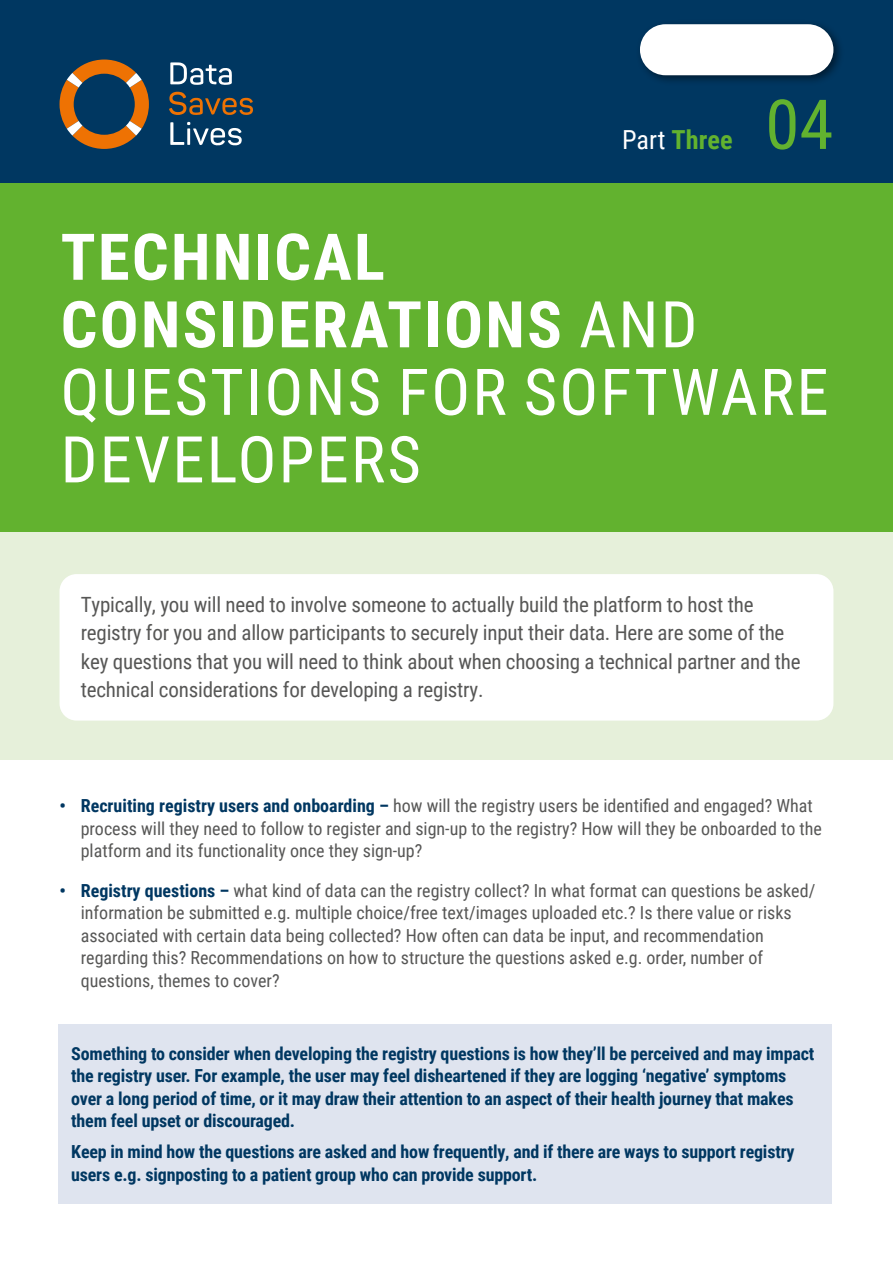
<style>
.page{position:relative;width:893px;height:1263px;background:#fff}
.page>*{position:absolute;margin:0;border:0;box-sizing:border-box;transform-origin:0 0}
.t1{font:69px "Roboto Condensed";color:#62b22f}
.t2{font:64.5px/67.5px "Roboto Condensed";letter-spacing:.035em;color:#fff}
.t3{font:700 26.25px "Roboto Condensed";color:#62b22f}
.t4{font:21px/28.5px "Roboto Condensed";letter-spacing:-.01em;color:#575756}
.t5{font:18px/22.5px "Roboto Condensed";color:#575756}
.t6{font:700 18px/22.5px "Roboto Condensed";letter-spacing:-.01em;color:#003761}
.s1{font-weight:400;color:#fff}
.s2{font-weight:700}
.s3{font-weight:700;color:#003761}
</style>
<div class="page">
<div style="left:0;top:0;width:893px;height:184px;background:#003761"></div>
<svg style="left:60px;top:60px;width:89px;height:89px"></svg>
<svg style="left:170px;top:62px;width:62px;height:23px"></svg>
<svg style="left:169px;top:92px;width:84px;height:23px"></svg>
<svg style="left:170px;top:122px;width:72px;height:24px"></svg>
<div style="left:635px;top:19px;width:210px;height:67px;background:#000;opacity:.5"></div>
<div style="left:640px;top:24px;width:193px;height:51px;background:#fff;border-radius:26px"></div>
<div style="left:0;top:183px;width:893px;height:350px;background:#62b22f"></div>
<div style="left:0;top:533px;width:893px;height:227px;background:#e6f0da"></div>
<div style="left:60px;top:574px;width:773px;height:147px;background:#fff;border-radius:17px"></div>
<div style="left:58px;top:1024px;width:774px;height:179px;background:#dfe4ef"></div>
<h3 class="t3" style="left:622px;top:121px;width:112px"><span class="s1">Part</span> Three</h3>
<h1 class="t1" style="left:765px;top:76px;width:70px">04</h1>
<h2 class="t2" style="left:61px;top:221px;width:769px"><span class="s2">TECHNICAL<br>CONSIDERATIONS</span> AND<br>QUESTIONS FOR SOFTWARE<br>DEVELOPERS</h2>
<p class="t4" style="left:81px;top:589px;width:721px">Typically, you will need to involve someone to actually build the platform to host the registry for you and allow participants to securely input their data. Here are some of the key questions that you will need to think about when choosing a technical partner and the technical considerations for developing a registry.</p>
<p class="t5" style="left:81px;top:794px;width:743px;text-indent:-21px"><span class="s3">• Recruiting registry users and onboarding –</span> how will the registry users be identified and engaged? What process will they need to follow to register and sign-up to the registry? How will they be onboarded to the platform and its functionality once they sign-up?</p>
<p class="t5" style="left:81px;top:878px;width:736px;text-indent:-21px"><span class="s3">• Registry questions –</span> what kind of data can the registry collect? In what format can questions be asked/ information be submitted e.g. multiple choice/free text/images uploaded etc.? Is there value or risks associated with certain data being collected? How often can data be input, and recommendation regarding this? Recommendations on how to structure the questions asked e.g. order, number of questions, themes to cover?</p>
<p class="t6" style="left:71px;top:1041px;width:745px">Something to consider when developing the registry questions is how they’ll be perceived and may impact the registry user. For example, the user may feel disheartened if they are logging ‘negative’ symptoms over a long period of time, or it may draw their attention to an aspect of their health journey that makes them feel upset or discouraged.</p>
<p class="t6" style="left:71px;top:1140px;width:725px">Keep in mind how the questions are asked and how frequently, and if there are ways to support registry users e.g. signposting to a patient group who can provide support.</p>
</div>
